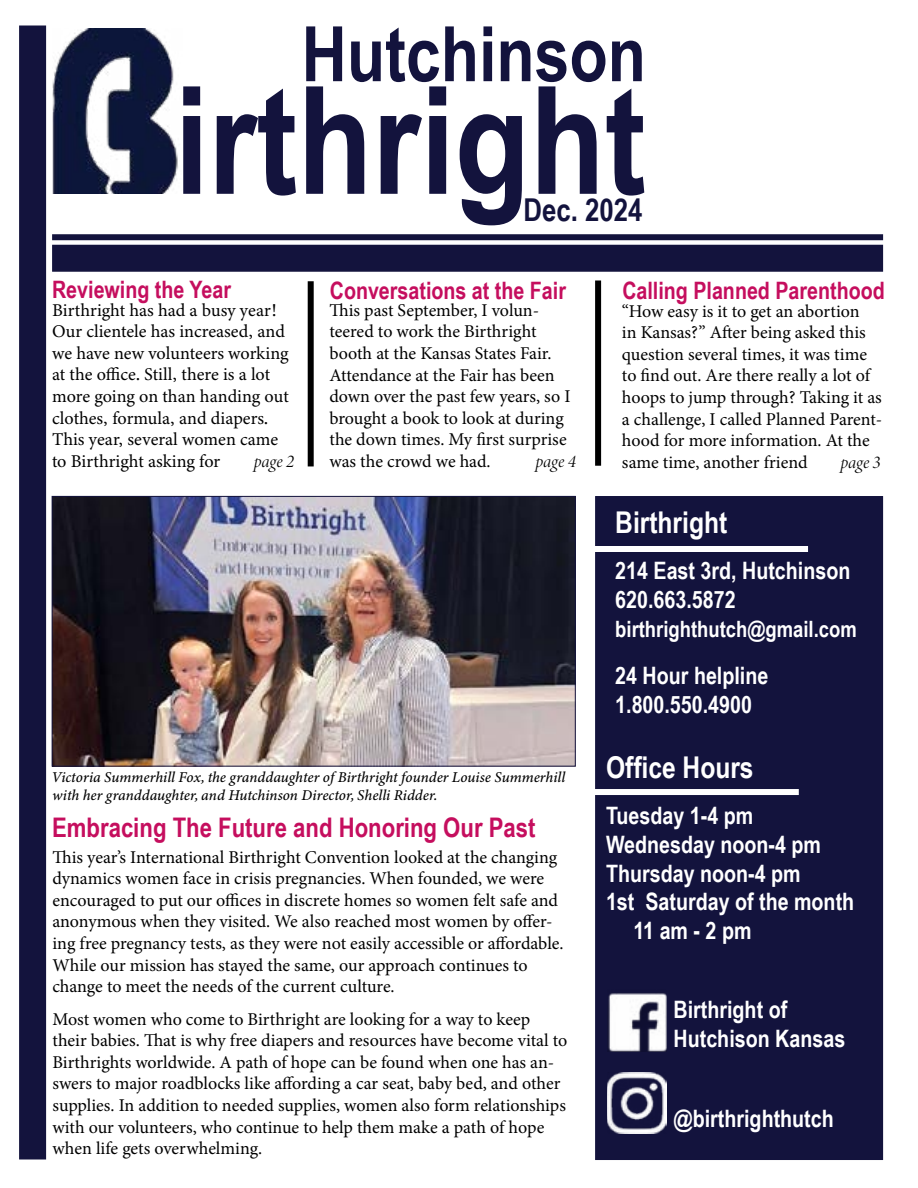
<style>
.page{position:relative;width:918px;height:1188px;background:#fff}
.page>*{position:absolute;margin:0;border:0;box-sizing:border-box;transform-origin:0 0}
.t1{font:700 150px "Arial Narrow";color:#13133d}
.t2{font:700 76.5px "Arial Narrow";color:#13133d}
.t3{font:700 31.5px "Arial Narrow";color:#13133d}
.t4{font:700 30px "Arial Narrow";color:#fff}
.t5{font:700 27px "Arial Narrow";color:#c50e5e}
.t6{font:700 24px/28.8px "Arial Narrow";color:#fff}
.t7{font:700 24px "Arial Narrow";color:#c50e5e}
.t8{font:700 22.5px "Arial Narrow";color:#fff}
.t9{font:18px/21.6px "Minion Pro";letter-spacing:-.005em;color:#000}
.t10{font:18px/21.6px "Minion Variable Concept";color:#000}
.t11{font:italic 18px "Minion Variable Concept";color:#000}
.t12{font:italic 15px/18px "Minion Variable Concept";color:#000}
</style>
<div class="page">
<div style="left:19px;top:26px;width:27px;height:1134px;background:#13133d;border:2px solid #13133d"></div>
<img style="left:52px;top:29px;width:126px;height:165px">
<div style="left:52px;top:245px;width:831px;height:27px;background:#13133d;border:2px solid #13133d"></div>
<div style="left:52px;top:234px;width:831px;height:6px;background:#13133d"></div>
<div style="left:308px;top:281px;width:6px;height:185px;background:#000"></div>
<img style="left:54px;top:498px;width:520px;height:267px">
<div style="left:52px;top:496px;width:524px;height:271px;border:1px solid #13133d"></div>
<div style="left:595px;top:281px;width:6px;height:185px;background:#000"></div>
<div style="left:595px;top:496px;width:288px;height:664px;background:#13133d;border:2px solid #13133d"></div>
<div style="left:591px;top:546px;width:217px;height:6px;background:#fff"></div>
<div style="left:581px;top:789px;width:218px;height:6px;background:#fff"></div>
<img style="left:608px;top:993px;width:59px;height:58px">
<img style="left:607px;top:1072px;width:60px;height:62px">
<h2 class="t2" style="left:302px;top:-4px;width:346px">Hutchinson</h2>
<h1 class="t1" style="left:174px;top:27px;width:473px">irthright</h1>
<h3 class="t3" style="left:523px;top:186px;width:121px">Dec. 2024</h3>
<h3 class="t7" style="left:52px;top:271px;width:181px">Reviewing the Year</h3>
<p class="t10" style="left:52px;top:299px;width:238px">Birthright has had a busy year!<br>Our clientele has increased, and we have new volunteers working at the office. Still, there is a lot more going on than handing out clothes, formula, and diapers.<br>This year, several women came to Birthright asking for</p>
<p class="t11" style="left:254px;top:448px;width:42px">page 2</p>
<h3 class="t7" style="left:330px;top:272px;width:238px">Conversations at the Fair</h3>
<p class="t9" style="left:329px;top:299px;width:243px">This past September, I volun&shy;teered to work the Birthright booth at the Kansas States Fair.<br>Attendance at the Fair has been down over the past few years, so I brought a book to look at during the down times. My first surprise was the crowd we had.</p>
<p class="t11" style="left:535px;top:449px;width:42px">page 4</p>
<p class="t12" style="left:52px;top:768px;width:514px">Victoria Summerhill Fox, the granddaughter of Birthright founder Louise Summerhill with her granddaughter, and Hutchinson Director, Shelli Ridder.</p>
<h3 class="t5" style="left:52px;top:807px;width:485px">Embracing The Future and Honoring Our Past</h3>
<p class="t9" style="left:52px;top:846px;width:513px">This year’s International Birthright Convention looked at the changing dynamics women face in crisis pregnancies. When founded, we were encouraged to put our offices in discrete homes so women felt safe and anonymous when they visited. We also reached most women by offer&shy;ing free pregnancy tests, as they were not easily accessible or affordable.<br>While our mission has stayed the same, our approach continues to change to meet the needs of the current culture.</p>
<p class="t9" style="left:52px;top:1008px;width:517px">Most women who come to Birthright are looking for a way to keep their babies. That is why free diapers and resources have become vital to Birthrights worldwide. A path of hope can be found when one has an&shy;swers to major roadblocks like affording a car seat, baby bed, and other supplies. In addition to needed supplies, women also form relationships with our volunteers, who continue to help them make a path of hope when life gets overwhelming.</p>
<h3 class="t7" style="left:622px;top:273px;width:264px">Calling Planned Parenthood</h3>
<p class="t9" style="left:622px;top:300px;width:262px">“How easy is it to get an abortion<br>in Kansas?” After being asked this question several times, it was time to find out. Are there really a lot of hoops to jump through? Taking it as a challenge, I called Planned Parent&shy;hood for more information. At the same time, another friend</p>
<p class="t11" style="left:840px;top:449px;width:42px">page 3</p>
<h3 class="t4" style="left:615px;top:500px;width:114px">Birthright</h3>
<h3 class="t6" style="left:615px;top:555px;width:237px">214 East 3rd, Hutchinson<br>620.663.5872</h3>
<p class="t8" style="left:615px;top:612px;width:243px">birthrighthutch@gmail.com</p>
<h3 class="t6" style="left:615px;top:660px;width:155px">24 Hour helpline<br>1.800.550.4900</h3>
<h3 class="t4" style="left:606px;top:744px;width:149px">Office Hours</h3>
<h3 class="t6" style="left:606px;top:800px;width:149px">Tuesday 1-4 pm</h3>
<h3 class="t6" style="left:606px;top:829px;width:217px">Wednesday noon-4 pm</h3>
<h3 class="t6" style="left:606px;top:858px;width:196px">Thursday noon-4 pm</h3>
<h3 class="t6" style="left:606px;top:886px;width:250px">1st Saturday of the month</h3>
<h3 class="t6" style="left:633px;top:915px;width:120px">11 am - 2 pm</h3>
<h3 class="t6" style="left:674px;top:994px;width:173px">Birthright of<br>Hutchison Kansas</h3>
<h3 class="t6" style="left:674px;top:1103px;width:162px">@birthrighthutch</h3>
</div>
